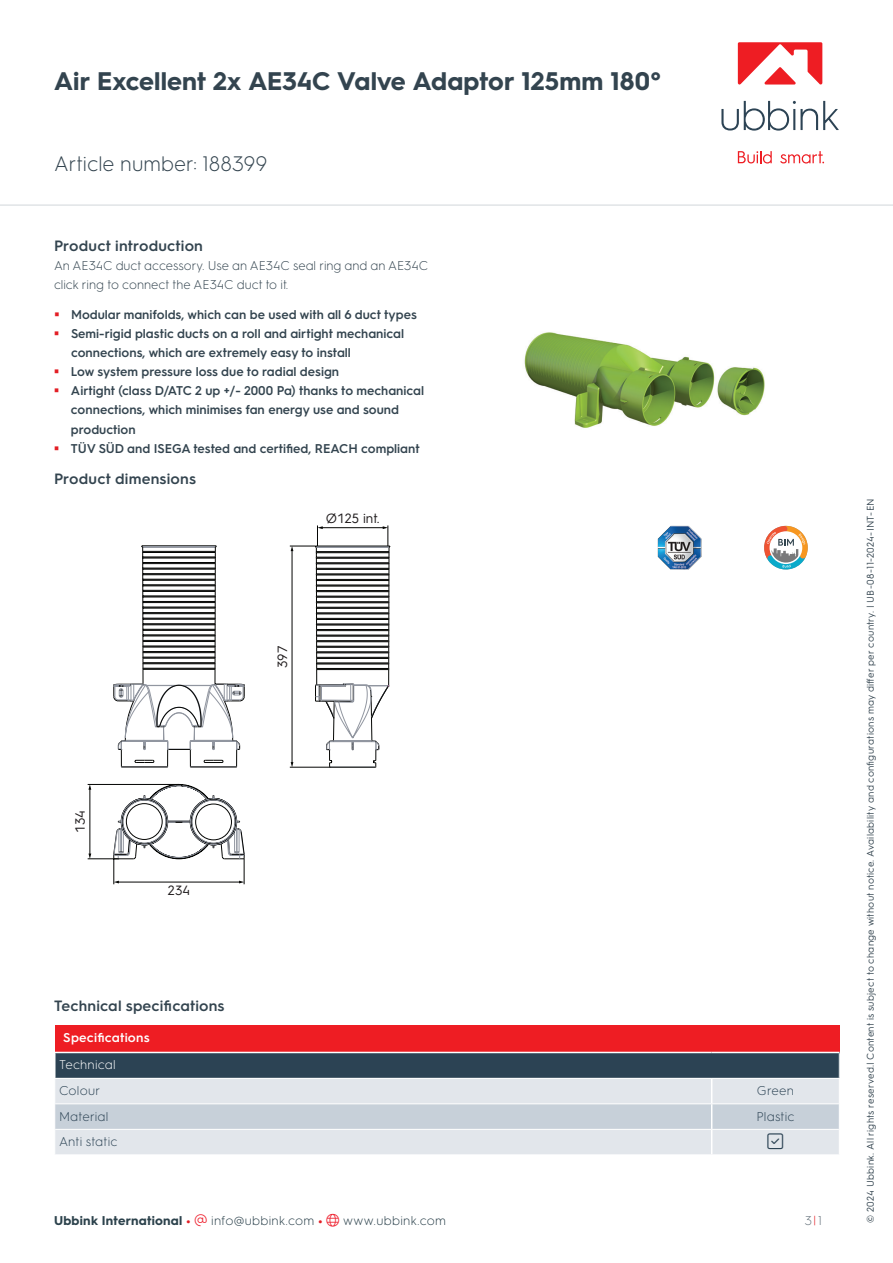
<style>
.page{position:relative;width:893px;height:1263px;background:#fff}
.page>*{position:absolute;margin:0;border:0;box-sizing:border-box;transform-origin:0 0}
.t1{font:700 25.5px "HGS3";letter-spacing:.005em;color:#33444f}
.t2{font:300 21px "HGS3";color:#33444f}
.t3{font:300 18px "Font Awesome 6 Pro";color:#2c4354}
.t4{font:600 15px "HGS3";letter-spacing:.01em;color:#33444f}
.t5{font:13.5px "HGS3";color:#211d1e}
.t6{font:600 12.75px/19.2px "HGS3";color:#33444f}
.t7{font:300 12.75px/19.2px "HGS3";color:#33444f}
.t8{font:300 12.75px "HGS3";letter-spacing:.02em;color:#2c424c}
.t9{font:300 12.75px "HGS3";letter-spacing:.015em;color:#2c4354}
.t10{font:600 12.75px "HGS3";letter-spacing:.015em;color:#fff}
.t11{font:300 12.75px "HGS3";letter-spacing:.015em;color:#fff}
.t12{font:300 12.75px "HGS3";color:#66737c}
.t13{font:9.75px "HGS3";letter-spacing:.025em;color:#33444f}
.s1{font-weight:700}
.s2{font-weight:700;color:#e31e25}
.s3{color:#ee1f2d}
.s4{color:#e31e25}
</style>
<div class="page">
<div style="left:55px;top:1025px;width:784px;height:27px;background:#ee1d23"></div>
<svg style="left:764px;top:525px;width:44px;height:45px"></svg>
<img style="left:658px;top:526px;width:43px;height:44px">
<img style="left:524px;top:332px;width:241px;height:96px">
<hr style="left:90px;top:789px;width:1px;height:65px;background:#040503">
<svg style="left:88px;top:785px;width:3px;height:5px"></svg>
<svg style="left:88px;top:853px;width:3px;height:5px"></svg>
<hr style="left:88px;top:784px;width:91px;height:1px;background:#040503">
<hr style="left:88px;top:858px;width:31px;height:1px;background:#040503">
<svg style="left:113px;top:525px;width:278px;height:359px"></svg>
<hr style="left:0;top:204px;width:893px;height:2px;background:#e1e4e6">
<svg style="left:721px;top:101px;width:118px;height:30px"></svg>
<svg style="left:738px;top:151px;width:34px;height:13px"></svg>
<svg style="left:780px;top:151px;width:44px;height:13px"></svg>
<svg style="left:738px;top:42px;width:84px;height:43px"></svg>
<svg style="left:55px;top:1053px;width:785px;height:101px;background:#b0b9c2"></svg>
<h1 class="t1" style="left:54px;top:63px;width:608px">Air Excellent 2x AE34C Valve Adaptor 125mm 180°</h1>
<h2 class="t2" style="left:54px;top:150px;width:215px">Article number: 188399</h2>
<p class="t4" style="left:54px;top:235px;width:150px">Product introduction</p>
<p class="t7" style="left:54px;top:255px;width:376px">An AE34C duct accessory. Use an AE34C seal ring and an AE34C click ring to connect the AE34C duct to it.</p>
<p class="t6" style="left:71px;top:304px;width:355px">Modular manifolds, which can be used with all 6 duct types Semi-rigid plastic ducts on a roll and airtight mechanical connections, which are extremely easy to install<br>Low system pressure loss due to radial design<br>Airtight (class D/ATC 2 up +/- 2000 Pa) thanks to mechanical connections, which minimises fan energy use and sound production<br>TÜV SÜD and ISEGA tested and certified, REACH compliant</p>
<p class="t4" style="left:54px;top:468px;width:144px">Product dimensions</p>
<p class="t5" style="left:326px;top:508px;width:55px">Ø125 int.</p>
<p class="t5" style="left:273px;top:668px;width:24px;rotate:-90deg">397</p>
<p class="t5" style="left:71px;top:833px;width:24px;rotate:-90deg">134</p>
<p class="t5" style="left:168px;top:881px;width:24px">234</p>
<p class="t4" style="left:54px;top:995px;width:172px">Technical specifications</p>
<p class="t10" style="left:63px;top:1029px;width:88px">Specifications</p>
<p class="t11" style="left:59px;top:1056px;width:58px">Technical</p>
<p class="t9" style="left:59px;top:1082px;width:43px">Colour</p>
<p class="t9" style="left:757px;top:1082px;width:39px">Green</p>
<p class="t9" style="left:59px;top:1108px;width:51px">Material</p>
<p class="t9" style="left:756px;top:1108px;width:40px">Plastic</p>
<p class="t9" style="left:59px;top:1133px;width:60px">Anti static</p>
<h3 class="t3" style="left:768px;top:1133px;width:17px">▲❑◆</h3>
<p class="t8" style="left:54px;top:1211px;width:394px"><span class="s1">Ubbink International</span> <span class="s2">•</span> <span class="s3">▼</span> info@ubbink.com <span class="s2">•</span> <span class="s3">●□</span> www.ubbink.com</p>
<p class="t12" style="left:805px;top:1211px;width:19px">3<span class="s4">|</span>1</p>
<p class="t13" style="left:864px;top:1222px;width:726px;rotate:-90deg">© 2024 Ubbink. All rights reserved.| Content is subject to change without notice. Availability and configurations may differ per country. | UB-08-11-2024-INT-EN</p>
</div>
